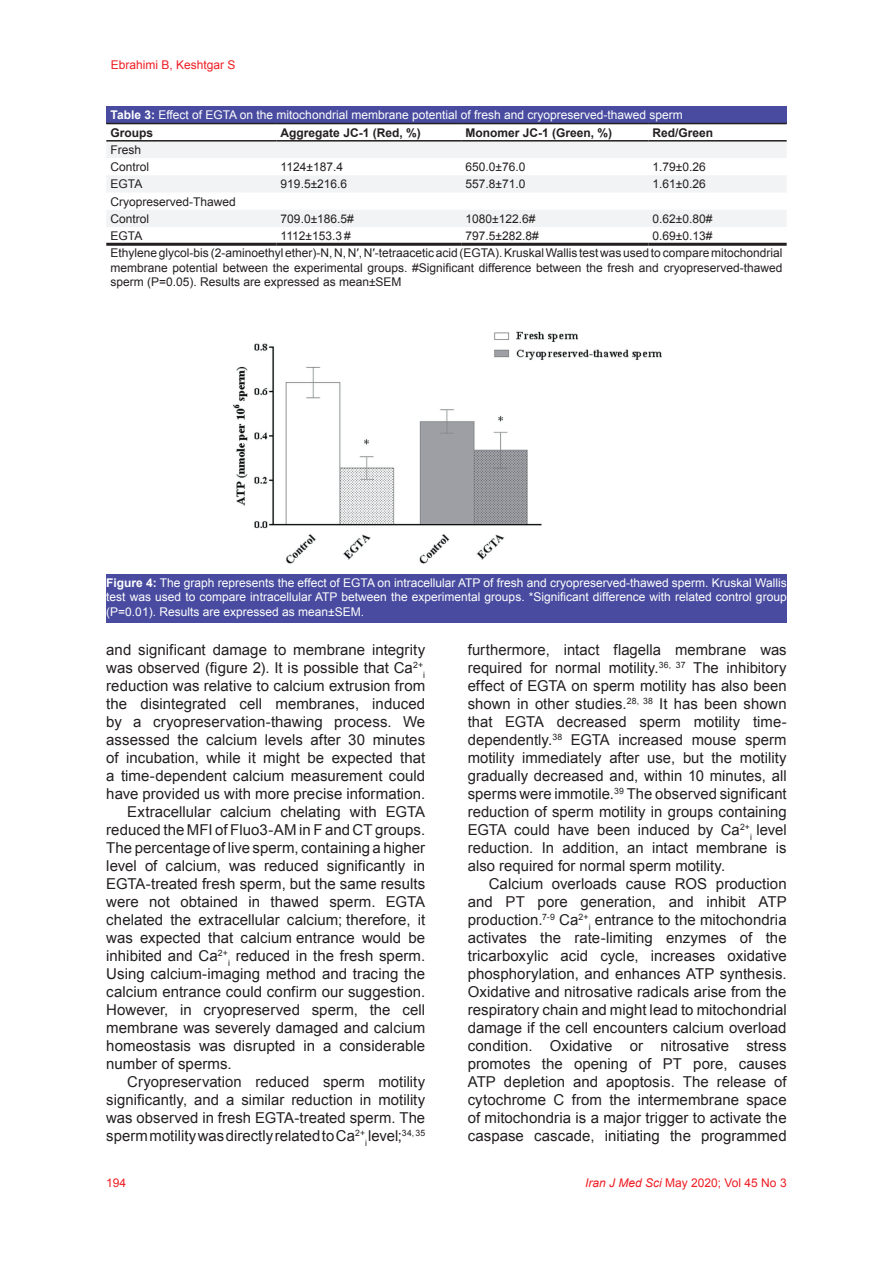
<style>
.page{position:relative;width:893px;height:1263px;background:#fff}
.page>*{position:absolute;margin:0;border:0;box-sizing:border-box;transform-origin:0 0}
.t1{font:15px/18px "Arial";letter-spacing:.005em;color:#231f20;text-align:justify}
.t2{font:12px/17.2px "Arial";color:#231f20}
.t3{font:12px/14.4px "Arial";color:#fff}
.t4{font:12px "Arial";color:#ee1d23}
.t5{font:700 12px "Arial";color:#231f20}
.t6{font:8.7px "Arial";color:#231f20}
.s1{font-weight:700}
.s2{font-weight:700;color:#231f20}
.s3{font-size:15px}
.s4{font-style:italic}
</style>
<div class="page">
<div style="left:106px;top:106px;width:681px;height:18px;background:#484b9f"></div>
<svg style="left:107px;top:142px;width:679px;height:85px;fill:#f2f3f4"></svg>
<hr style="left:106px;top:123px;width:170px;height:1px;background:#231f20">
<hr style="left:276px;top:123px;width:185px;height:1px;background:#231f20">
<hr style="left:461px;top:123px;width:187px;height:1px;background:#231f20">
<hr style="left:648px;top:123px;width:139px;height:1px;background:#231f20">
<hr style="left:106px;top:140px;width:170px;height:2px;background:#231f20">
<hr style="left:276px;top:140px;width:185px;height:2px;background:#231f20">
<hr style="left:461px;top:140px;width:187px;height:2px;background:#231f20">
<hr style="left:648px;top:140px;width:139px;height:2px;background:#231f20">
<hr style="left:106px;top:243px;width:170px;height:3px;background:#231f20">
<hr style="left:276px;top:243px;width:185px;height:3px;background:#231f20">
<hr style="left:461px;top:243px;width:187px;height:3px;background:#231f20">
<hr style="left:648px;top:243px;width:139px;height:3px;background:#231f20">
<img style="left:233px;top:331px;width:429px;height:233px">
<div style="left:106px;top:574px;width:681px;height:49px;background:#484b9f"></div>
<p class="t4" style="left:111px;top:57px;width:126px">Ebrahimi B, Keshtgar S</p>
<p class="t3" style="left:111px;top:107px;width:574px;line-height:17.2px"><span class="s1">Table 3:</span> Effect of EGTA on the mitochondrial membrane potential of fresh and cryopreserved-thawed sperm<br><span class="s2">Groups</span></p>
<p class="t5" style="left:281px;top:124px;width:142px">Aggregate JC-1 (Red, %)</p>
<p class="t5" style="left:465px;top:124px;width:148px">Monomer JC-1 (Green, %)</p>
<p class="t5" style="left:653px;top:124px;width:62px">Red/Green</p>
<p class="t2" style="left:111px;top:141px;width:40px">Fresh<br>Control</p>
<p class="t2" style="left:281px;top:158px;width:64px">1124±187.4</p>
<p class="t2" style="left:465px;top:158px;width:61px">650.0±76.0</p>
<p class="t2" style="left:653px;top:158px;width:55px">1.79±0.26</p>
<p class="t2" style="left:111px;top:176px;width:33px">EGTA</p>
<p class="t2" style="left:281px;top:176px;width:68px">919.5±216.6</p>
<p class="t2" style="left:465px;top:176px;width:61px">557.8±71.0</p>
<p class="t2" style="left:653px;top:176px;width:55px">1.61±0.26</p>
<p class="t2" style="left:111px;top:193px;width:127px">Cryopreserved-Thawed<br>Control</p>
<p class="t2" style="left:281px;top:210px;width:75px">709.0±186.5#</p>
<p class="t2" style="left:465px;top:210px;width:71px">1080±122.6#</p>
<p class="t2" style="left:653px;top:210px;width:61px">0.62±0.80#</p>
<p class="t2" style="left:111px;top:227px;width:673px;text-indent:542px">0.69±0.13#<br>Ethylene glycol-bis (2-aminoethyl ether)-N, N, N′, N′-tetraacetic acid (EGTA). Kruskal Wallis test was used to compare mitochondrial</p>
<p class="t2" style="left:111px;top:260px;width:673px;line-height:14.4px">membrane potential between the experimental groups. #Significant difference between the fresh and cryopreserved-thawed sperm (P=0.05). Results are expressed as mean±SEM</p>
<p class="t2" style="left:111px;top:227px;width:33px">EGTA</p>
<p class="t2" style="left:281px;top:227px;width:72px">1112±153.3 #</p>
<p class="t2" style="left:465px;top:227px;width:75px">797.5±282.8#</p>
<p class="t3" style="left:106px;top:576px;width:682px;text-align:justify"><span class="s1">Figure 4:</span> The graph represents the effect of EGTA on intracellular ATP of fresh and cryopreserved-thawed sperm. Kruskal Wallis test was used to compare intracellular ATP between the experimental groups. *Significant difference with related control group (P=0.01). Results are expressed as mean±SEM.</p>
<p class="t1" style="left:106px;top:641px;width:320px">and significant damage to membrane integrity was observed (figure 2). It is possible that Ca<sup>2+</sup></p>
<p class="t6" style="left:423px;top:669px;width:3px">i</p>
<p class="t1" style="left:106px;top:677px;width:320px">reduction was relative to calcium extrusion from</p>
<p class="t1" style="left:106px;top:695px;width:320px">the disintegrated cell membranes, induced</p>
<p class="t1" style="left:106px;top:713px;width:320px">by a cryopreservation-thawing process. We</p>
<p class="t1" style="left:106px;top:731px;width:320px">assessed the calcium levels after 30 minutes</p>
<p class="t1" style="left:106px;top:749px;width:320px">of incubation, while it might be expected that</p>
<p class="t1" style="left:106px;top:767px;width:320px">a time-dependent calcium measurement could</p>
<p class="t1" style="left:106px;top:785px;width:320px">have provided us with more precise information.</p>
<p class="t1" style="left:127px;top:803px;width:299px">Extracellular calcium chelating with EGTA</p>
<p class="t1" style="left:106px;top:821px;width:320px">reduced the MFI of Fluo3-AM in F and CT groups.</p>
<p class="t1" style="left:106px;top:839px;width:320px">The percentage of live sperm, containing a higher</p>
<p class="t1" style="left:106px;top:857px;width:320px">level of calcium, was reduced significantly in</p>
<p class="t1" style="left:106px;top:875px;width:320px">EGTA-treated fresh sperm, but the same results</p>
<p class="t1" style="left:106px;top:893px;width:320px">were not obtained in thawed sperm. EGTA</p>
<p class="t1" style="left:106px;top:911px;width:320px">chelated the extracellular calcium; therefore, it</p>
<p class="t1" style="left:106px;top:929px;width:320px">was expected that calcium entrance would be</p>
<p class="t1" style="left:106px;top:947px;width:320px">inhibited and Ca<sup>2+</sup><sub>i</sub> reduced in the fresh sperm.</p>
<p class="t1" style="left:106px;top:965px;width:320px">Using calcium-imaging method and tracing the</p>
<p class="t1" style="left:106px;top:983px;width:320px">calcium entrance could confirm our suggestion.</p>
<p class="t1" style="left:106px;top:1001px;width:320px">However, in cryopreserved sperm, the cell</p>
<p class="t1" style="left:106px;top:1019px;width:320px">membrane was severely damaged and calcium</p>
<p class="t1" style="left:106px;top:1037px;width:320px">homeostasis was disrupted in a considerable</p>
<p class="t1" style="left:106px;top:1055px;width:127px">number of sperms.</p>
<p class="t1" style="left:127px;top:1073px;width:299px">Cryopreservation reduced sperm motility</p>
<p class="t1" style="left:106px;top:1091px;width:320px">significantly, and a similar reduction in motility</p>
<p class="t1" style="left:106px;top:1109px;width:320px">was observed in fresh EGTA-treated sperm. The</p>
<p class="t1" style="left:106px;top:1127px;width:260px">sperm motility was directly related to Ca<sup>2+</sup></p>
<p class="t6" style="left:365px;top:1127px;width:62px">i<span class="s3">level;</span>34, 35</p>
<p class="t1" style="left:468px;top:641px;width:320px">furthermore, intact flagella membrane was required for normal motility.<sup>36,</sup> <sup>37</sup> The inhibitory effect of EGTA on sperm motility has also been shown in other studies.<sup>28,</sup> <sup>38</sup> It has been shown that EGTA decreased sperm motility time&shy;dependently.<sup>38</sup> EGTA increased mouse sperm motility immediately after use, but the motility gradually decreased and, within 10 minutes, all sperms were immotile.<sup>39</sup> The observed significant reduction of sperm motility in groups containing EGTA could have been induced by Ca<sup>2+</sup><sub>i</sub> level reduction. In addition, an intact membrane is also required for normal sperm motility.</p>
<p class="t1" style="left:468px;top:875px;width:320px;text-indent:21px">Calcium overloads cause ROS production and PT pore generation, and inhibit ATP production.<sup>7-9</sup> Ca<sup>2+</sup><sub>i</sub> entrance to the mitochondria activates the rate-limiting enzymes of the tricarboxylic acid cycle, increases oxidative phosphorylation, and enhances ATP synthesis.<br>Oxidative and nitrosative radicals arise from the respiratory chain and might lead to mitochondrial damage if the cell encounters calcium overload condition. Oxidative or nitrosative stress promotes the opening of PT pore, causes ATP depletion and apoptosis. The release of cytochrome C from the intermembrane space of mitochondria is a major trigger to activate the caspase cascade, initiating the programmed</p>
<p class="t4" style="left:106px;top:1175px;width:22px">194</p>
<p class="t4" style="left:585px;top:1175px;width:203px"><span class="s4">Iran J Med Sci</span> May 2020; Vol 45 No 3</p>
</div>
